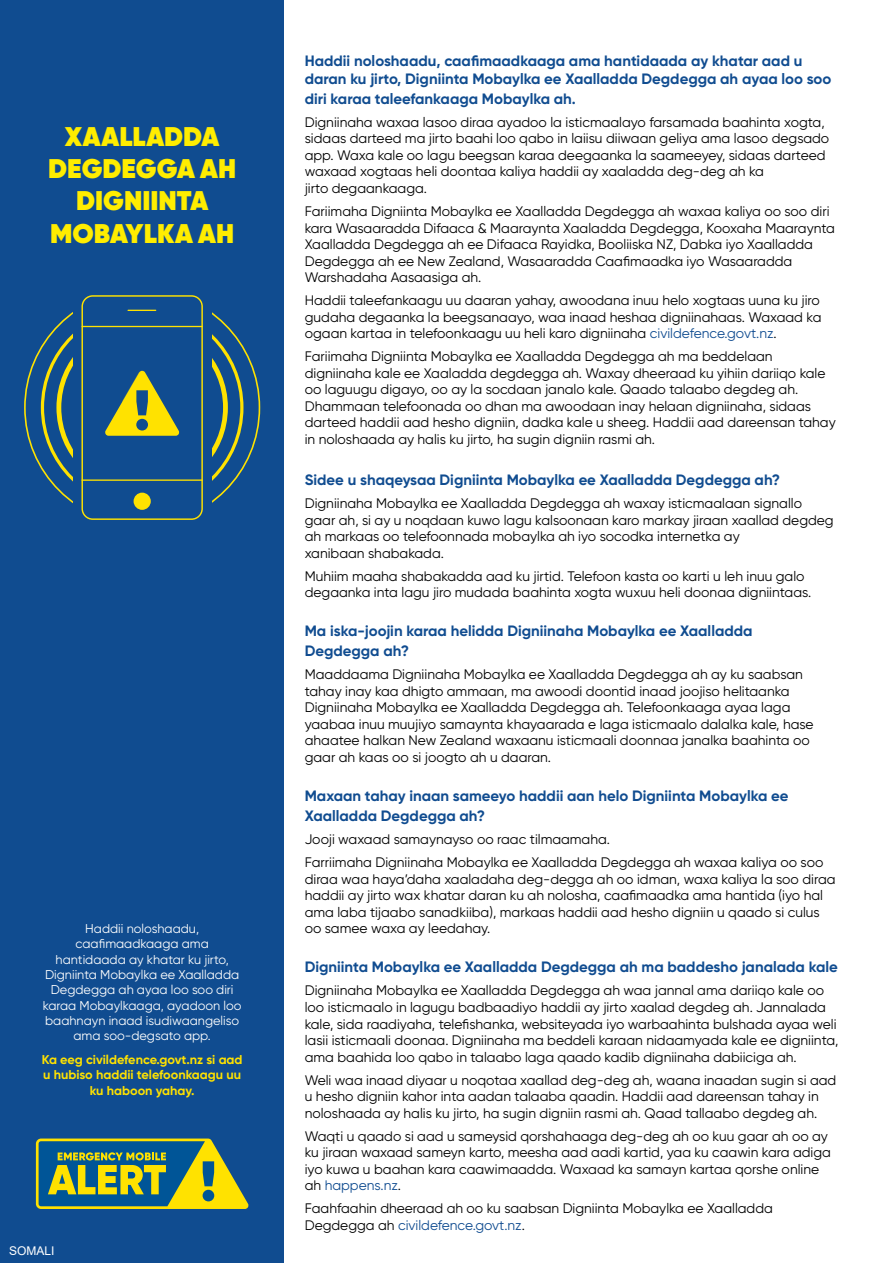
<style>
.page{position:relative;width:893px;height:1263px;background:#fff}
.page>*{position:absolute;margin:0;border:0;box-sizing:border-box;transform-origin:0 0}
.t1{font:800 27px/32.4px "Gilroy";color:#ffed00;text-align:center}
.t2{font:700 15px/19.8px "Gilroy";color:#104c90}
.t3{font:13.8px/16.5px "Gilroy";color:#000}
.t4{font:12.75px/15.3px "Gilroy";color:#fff;text-align:center}
.t5{font:700 12.75px/15.3px "Gilroy";color:#ffe200;text-align:center}
.t6{font:12px "Arial";color:#fff}
.s1{color:#104c90}
</style>
<div class="page">
<div style="left:0;top:0;width:283px;height:1263px;background:#104c90"></div>
<div style="left:81px;top:295px;width:122px;height:225px;border:1px solid #ffe200;border-radius:11px"></div>
<hr style="left:82px;top:479px;width:120px;height:2px;background:#ffe200">
<hr style="left:82px;top:326px;width:120px;height:1px;background:#ffe200">
<div style="left:134px;top:493px;width:17px;height:17px;background:#ffe200;border-radius:50%"></div>
<svg style="left:105px;top:370px;width:75px;height:66px"></svg>
<div style="left:136px;top:419px;width:12px;height:11px;background:#104c90;border-radius:50%"></div>
<svg style="left:128px;top:310px;width:28px;height:1px"></svg>
<svg style="left:36px;top:1138px;width:212px;height:71px"></svg>
<h1 class="t1" style="left:48px;top:120px;width:189px">XAALLADDA<br>DEGDEGGA AH<br>DIGNIINTA<br>MOBAYLKA AH</h1>
<p class="t4" style="left:43px;top:921px;width:200px">Haddii noloshaadu, caafimaadkaaga ama hantidaada ay khatar ku jirto,<br>Digniinta Mobaylka ee Xaalladda<br>Degdegga ah ayaa loo soo diri karaa Mobaylkaaga, ayadoon loo baahnayn inaad isudiwaangeliso ama soo-degsato app.</p>
<p class="t5" style="left:42px;top:1052px;width:202px">Ka eeg civildefence.govt.nz si aad u hubiso haddii telefoonkaagu uu ku haboon yahay.</p>
<p class="t6" style="left:9px;top:1242px;width:47px">SOMALI</p>
<p class="t2" style="left:305px;top:52px;width:528px;line-height:18px">Haddii noloshaadu, caafimaadkaaga ama hantidaada ay khatar aad u daran ku jirto, Digniinta Mobaylka ee Xaalladda Degdegga ah ayaa loo soo</p>
<p class="t2" style="left:305px;top:89px;width:273px">diri karaa taleefankaaga Mobaylka ah.</p>
<p class="t3" style="left:305px;top:114px;width:526px">Digniinaha waxaa lasoo diraa ayadoo la isticmaalayo farsamada baahinta xogta, sidaas darteed ma jirto baahi loo qabo in laiisu diiwaan geliya ama lasoo degsado app. Waxa kale oo lagu beegsan karaa deegaanka la saameeyey, sidaas darteed waxaad xogtaas heli doontaa kaliya haddii ay xaaladda deg-deg ah ka<br>jirto degaankaaga.</p>
<p class="t3" style="left:305px;top:203px;width:532px">Fariimaha Digniinta Mobaylka ee Xaalladda Degdegga ah waxaa kaliya oo soo diri kara Wasaaradda Difaaca &amp; Maaraynta Xaaladda Degdegga, Kooxaha Maaraynta Xaalladda Degdegga ah ee Difaaca Rayidka, Booliiska NZ, Dabka iyo Xaalladda Degdegga ah ee New Zealand, Wasaaradda Caafimaadka iyo Wasaaradda Warshadaha Aasaasiga ah.</p>
<p class="t3" style="left:305px;top:292px;width:518px;text-align:justify">Haddii taleefankaagu uu daaran yahay, awoodana inuu helo xogtaas uuna ku jiro gudaha degaanka la beegsanaayo, waa inaad heshaa digniinahaas. Waxaad ka ogaan kartaa in telefoonkaagu uu heli karo digniinaha <span class="s1">civildefence.govt.nz</span>.</p>
<p class="t3" style="left:305px;top:348px;width:532px">Fariimaha Digniinta Mobaylka ee Xaalladda Degdegga ah ma beddelaan digniinaha kale ee Xaaladda degdegga ah. Waxay dheeraad ku yihiin dariiqo kale oo laguugu digayo, oo ay la socdaan janalo kale. Qaado talaabo degdeg ah.<br>Dhammaan telefoonada oo dhan ma awoodaan inay helaan digniinaha, sidaas darteed haddii aad hesho digniin, dadka kale u sheeg. Haddii aad dareensan tahay in noloshaada ay halis ku jirto, ha sugin digniin rasmi ah.</p>
<p class="t2" style="left:305px;top:470px;width:477px">Sidee u shaqeysaa Digniinta Mobaylka ee Xaalladda Degdegga ah?</p>
<p class="t3" style="left:305px;top:495px;width:530px">Digniinaha Mobaylka ee Xaalladda Degdegga ah waxay isticmaalaan signallo gaar ah, si ay u noqdaan kuwo lagu kalsoonaan karo markay jiraan xaallad degdeg ah markaas oo telefoonnada mobaylka ah iyo socodka internetka ay<br>xanibaan shabakada.</p>
<p class="t3" style="left:305px;top:567px;width:508px">Muhiim maaha shabakadda aad ku jirtid. Telefoon kasta oo karti u leh inuu galo degaanka inta lagu jiro mudada baahinta xogta wuxuu heli doonaa digniintaas.</p>
<p class="t2" style="left:305px;top:621px;width:449px">Ma iska-joojin karaa helidda Digniinaha Mobaylka ee Xaalladda<br>Degdegga ah?</p>
<p class="t3" style="left:305px;top:666px;width:510px">Maaddaama Digniinaha Mobaylka ee Xaalladda Degdegga ah ay ku saabsan tahay inay kaa dhigto ammaan, ma awoodi doontid inaad joojiso helitaanka Digniinaha Mobaylka ee Xaalladda Degdegga ah. Telefoonkaaga ayaa laga yaabaa inuu muujiyo samaynta khayaarada e laga isticmaalo dalalka kale, hase ahaatee halkan New Zealand waxaanu isticmaali doonnaa janalka baahinta oo gaar ah kaas oo si joogto ah u daaran.</p>
<p class="t2" style="left:305px;top:786px;width:485px">Maxaan tahay inaan sameeyo haddii aan helo Digniinta Mobaylka ee<br>Xaalladda Degdegga ah?</p>
<p class="t3" style="left:305px;top:827px;width:520px;line-height:23px">Jooji waxaad samaynayso oo raac tilmaamaha.<br>Farriimaha Digniinaha Mobaylka ee Xaalladda Degdegga ah waxaa kaliya oo soo</p>
<p class="t3" style="left:305px;top:870px;width:532px">diraa waa haya’daha xaaladaha deg-degga ah oo idman, waxa kaliya la soo diraa haddii ay jirto wax khatar daran ku ah nolosha, caafimaadka ama hantida (iyo hal ama laba tijaabo sanadkiiba), markaas haddii aad hesho digniin u qaado si culus oo samee waxa ay leedahay.</p>
<p class="t2" style="left:305px;top:957px;width:535px">Digniinta Mobaylka ee Xaalladda Degdegga ah ma baddesho janalada kale</p>
<p class="t3" style="left:305px;top:982px;width:535px">Digniinaha Mobaylka ee Xaalladda Degdegga ah waa jannal ama dariiqo kale oo loo isticmaalo in lagugu badbaadiyo haddii ay jirto xaalad degdeg ah. Jannalada kale, sida raadiyaha, telefishanka, websiteyada iyo warbaahinta bulshada ayaa weli lasii isticmaali doonaa. Digniinaha ma beddeli karaan nidaamyada kale ee digniinta, ama baahida loo qabo in talaabo laga qaado kadib digniinaha dabiiciga ah.</p>
<p class="t3" style="left:305px;top:1071px;width:533px">Weli waa inaad diyaar u noqotaa xaallad deg-deg ah, waana inaadan sugin si aad u hesho digniin kahor inta aadan talaaba qaadin. Haddii aad dareensan tahay in noloshaada ay halis ku jirto, ha sugin digniin rasmi ah. Qaad tallaabo degdeg ah.</p>
<p class="t3" style="left:305px;top:1127px;width:528px">Waqti u qaado si aad u sameysid qorshahaaga deg-deg ah oo kuu gaar ah oo ay ku jiraan waxaad sameyn karto, meesha aad aadi kartid, yaa ku caawin kara adiga iyo kuwa u baahan kara caawimaadda. Waxaad ka samayn kartaa qorshe online ah <span class="s1">happens.nz</span>.</p>
<p class="t3" style="left:305px;top:1200px;width:470px">Faahfaahin dheeraad ah oo ku saabsan Digniinta Mobaylka ee Xaalladda<br>Degdegga ah <span class="s1">civildefence.govt.nz</span>.</p>
</div>
